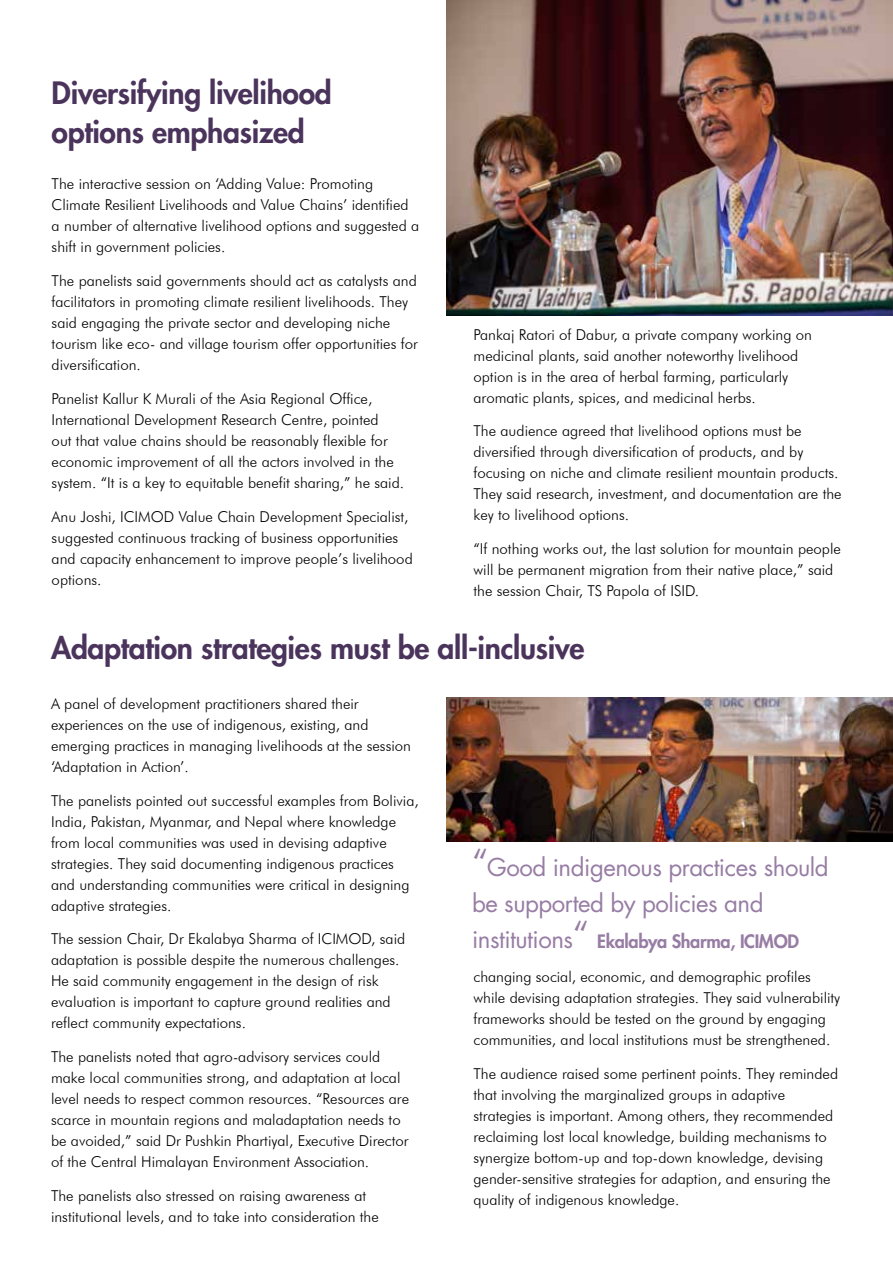
<style>
.page{position:relative;width:893px;height:1263px;background:#fff}
.page>*{position:absolute;margin:0;border:0;box-sizing:border-box;transform-origin:0 0}
.t1{font:800 30px/39px "Futura Std";letter-spacing:-.01em;color:#4b345c}
.t2{font:24px/36px "Futura Std";letter-spacing:-.02em;color:#977ca4}
.t3{font:800 18px "Futura Std";letter-spacing:-.02em;color:#977ca4}
.t4{font:300 15px/21px "Futura BT";color:#000}
.s1{font-family:"Futura BT";font-weight:300;font-size:37.5px}
.s2{font-weight:400;font-size:24px}
</style>
<div class="page">
<img style="left:446px;top:0;width:447px;height:316px">
<img style="left:446px;top:697px;width:447px;height:145px">
<h1 class="t1" style="left:52px;top:73px;width:282px">Diversifying livelihood options emphasized</h1>
<p class="t4" style="left:52px;top:173px;width:369px">The interactive session on ‘Adding Value: Promoting Climate Resilient Livelihoods and Value Chains’ identified a number of alternative livelihood options and suggested a shift in government policies.</p>
<p class="t4" style="left:52px;top:270px;width:368px">The panelists said governments should act as catalysts and facilitators in promoting climate resilient livelihoods. They said engaging the private sector and developing niche tourism like eco- and village tourism offer opportunities for diversification.</p>
<p class="t4" style="left:52px;top:388px;width:354px">Panelist Kallur K Murali of the Asia Regional Office, International Development Research Centre, pointed<br>out that value chains should be reasonably flexible for economic improvement of all the actors involved in the system. “It is a key to equitable benefit sharing,” he said.</p>
<p class="t4" style="left:52px;top:505px;width:363px">Anu Joshi, ICIMOD Value Chain Development Specialist, suggested continuous tracking of business opportunities and capacity enhancement to improve people’s livelihood options.</p>
<p class="t4" style="left:473px;top:324px;width:340px">Pankaj Ratori of Dabur, a private company working on medicinal plants, said another noteworthy livelihood option is in the area of herbal farming, particularly aromatic plants, spices, and medicinal herbs.</p>
<p class="t4" style="left:473px;top:420px;width:370px">The audience agreed that livelihood options must be diversified through diversification of products, and by focusing on niche and climate resilient mountain products.<br>They said research, investment, and documentation are the key to livelihood options.</p>
<p class="t4" style="left:473px;top:538px;width:369px">“If nothing works out, the last solution for mountain people will be permanent migration from their native place,” said the session Chair, TS Papola of ISID.</p>
<h1 class="t1" style="left:51px;top:628px;width:535px">Adaptation strategies must be all-inclusive</h1>
<p class="t4" style="left:51px;top:693px;width:361px">A panel of development practitioners shared their experiences on the use of indigenous, existing, and emerging practices in managing livelihoods at the session ‘Adaptation in Action’.</p>
<p class="t4" style="left:51px;top:790px;width:369px">The panelists pointed out successful examples from Bolivia, India, Pakistan, Myanmar, and Nepal where knowledge from local communities was used in devising adaptive strategies. They said documenting indigenous practices and understanding communities were critical in designing adaptive strategies.</p>
<p class="t4" style="left:51px;top:928px;width:356px">The session Chair, Dr Ekalabya Sharma of ICIMOD, said adaptation is possible despite the numerous challenges.<br>He said community engagement in the design of risk evaluation is important to capture ground realities and reflect community expectations.</p>
<p class="t4" style="left:51px;top:1046px;width:360px">The panelists noted that agro-advisory services could make local communities strong, and adaptation at local level needs to respect common resources. “Resources are scarce in mountain regions and maladaptation needs to be avoided,” said Dr Pushkin Phartiyal, Executive Director of the Central Himalayan Environment Association.</p>
<p class="t4" style="left:51px;top:1185px;width:329px">The panelists also stressed on raising awareness at institutional levels, and to take into consideration the</p>
<h2 class="t2" style="left:472px;top:849px;width:358px"><span class="s1">“</span>Good indigenous practices should be supported by policies and</h2>
<p class="t3" style="left:472px;top:930px;width:328px"><span class="s2">institutions</span><span class="s1">“</span> Ekalabya Sharma, ICIMOD</p>
<p class="t4" style="left:473px;top:966px;width:368px">changing social, economic, and demographic profiles while devising adaptation strategies. They said vulnerability frameworks should be tested on the ground by engaging communities, and local institutions must be strengthened.</p>
<p class="t4" style="left:473px;top:1063px;width:366px">The audience raised some pertinent points. They reminded that involving the marginalized groups in adaptive strategies is important. Among others, they recommended reclaiming lost local knowledge, building mechanisms to synergize bottom-up and top-down knowledge, devising gender-sensitive strategies for adaption, and ensuring the quality of indigenous knowledge.</p>
</div>
